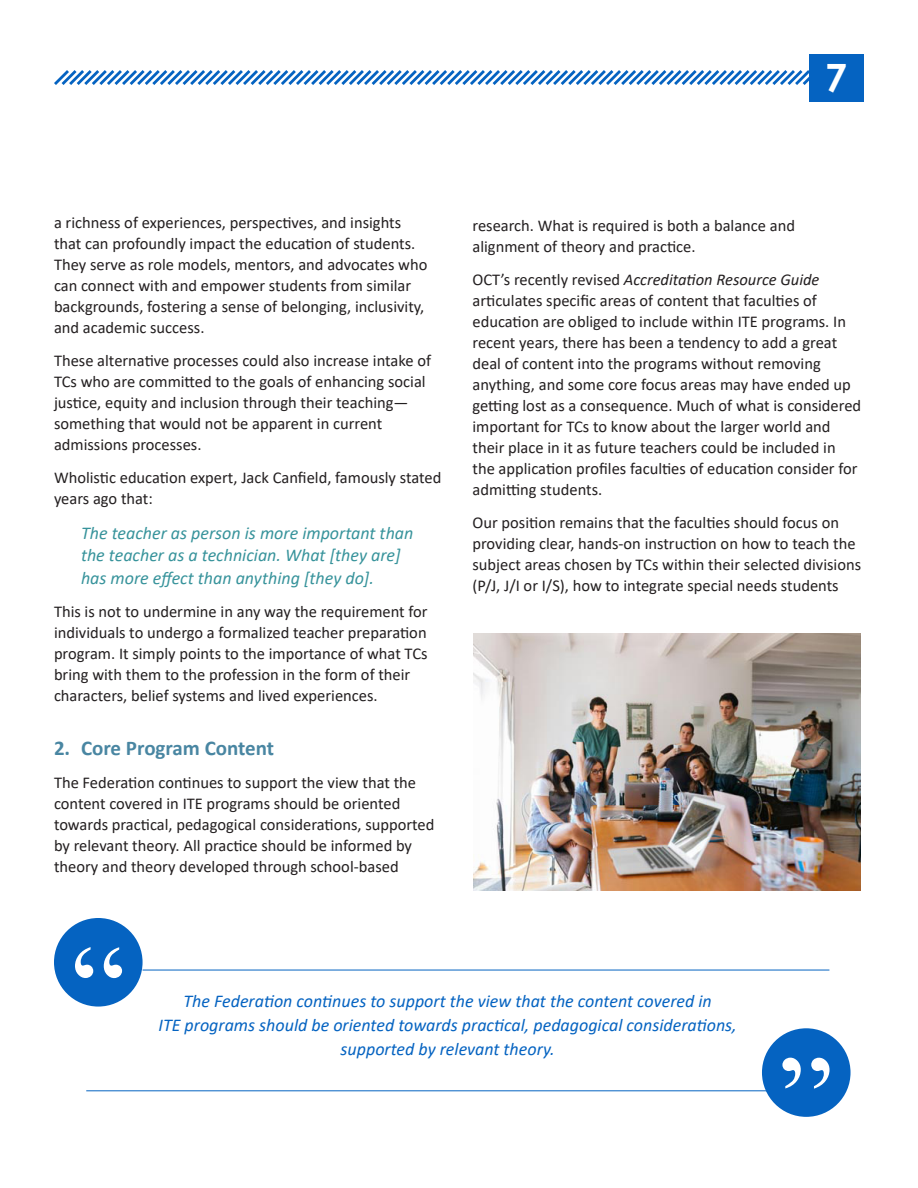
<style>
.page{position:relative;width:918px;height:1188px;background:#fff}
.page>*{position:absolute;margin:0;border:0;box-sizing:border-box;transform-origin:0 0}
.t1{font:123px "Times New Roman";color:#fff}
.t2{font:700 39px "Century Gothic";color:#fff}
.t3{font:700 21px "Calibri";color:#4986a2}
.t4{font:italic 18px/24px "Calibri";color:#0563c1;text-align:center}
.t5{font:italic 18px/22.5px "Calibri";color:#37939b}
.t6{font:16.5px/21px "Calibri";color:#231f20}
.s1{font-style:italic}
</style>
<div class="page">
<div style="left:54px;top:918px;width:89px;height:89px;background:#0563c1;border-radius:50%"></div>
<hr style="left:143px;top:970px;width:686px;height:1px;background:#0563c1">
<hr style="left:86px;top:1091px;width:700px;height:1px;background:#0563c1">
<div style="left:762px;top:1028px;width:89px;height:89px;background:#0563c1;border-radius:50%"></div>
<svg style="left:54px;top:70px;width:755px;height:15px"></svg>
<div style="left:809px;top:54px;width:55px;height:47px;background:#0563c1"></div>
<img style="left:474px;top:633px;width:386px;height:258px">
<p class="t2" style="left:825px;top:48px;width:23px">7</p>
<p class="t6" style="left:54px;top:212px;width:375px">a richness of experiences, perspectives, and insights that can profoundly impact the education of students.<br>They serve as role models, mentors, and advocates who can connect with and empower students from similar backgrounds, fostering a sense of belonging, inclusivity, and academic success.</p>
<p class="t6" style="left:54px;top:350px;width:379px">These alternative processes could also increase intake of TCs who are committed to the goals of enhancing social justice, equity and inclusion through their teaching— something that would not be apparent in current admissions processes.</p>
<p class="t6" style="left:54px;top:467px;width:389px">Wholistic education expert, Jack Canfield, famously stated years ago that:</p>
<p class="t5" style="left:81px;top:521px;width:334px">The teacher as person is more important than the teacher as a technician. What [they are] has more effect than anything [they do].</p>
<p class="t6" style="left:54px;top:600px;width:375px">This is not to undermine in any way the requirement for individuals to undergo a formalized teacher preparation program. It simply points to the importance of what TCs bring with them to the profession in the form of their characters, belief systems and lived experiences.</p>
<p class="t3" style="left:54px;top:733px;width:222px">2. Core Program Content</p>
<p class="t6" style="left:54px;top:771px;width:382px">The Federation continues to support the view that the content covered in ITE programs should be oriented towards practical, pedagogical considerations, supported by relevant theory. All practice should be informed by theory and theory developed through school-based</p>
<p class="t1" style="left:71px;top:902px;width:56px">“</p>
<p class="t6" style="left:472px;top:214px;width:324px">research. What is required is both a balance and alignment of theory and practice.</p>
<p class="t6" style="left:472px;top:268px;width:390px">OCT’s recently revised <span class="s1">Accreditation Resource Guide </span>articulates specific areas of content that faculties of education are obliged to include within ITE programs. In recent years, there has been a tendency to add a great deal of content into the programs without removing anything, and some core focus areas may have ended up getting lost as a consequence. Much of what is considered important for TCs to know about the larger world and their place in it as future teachers could be included in the application profiles faculties of education consider for admitting students.</p>
<p class="t6" style="left:472px;top:511px;width:390px">Our position remains that the faculties should focus on providing clear, hands-on instruction on how to teach the subject areas chosen by TCs within their selected divisions (P/J, J/I or I/S), how to integrate special needs students</p>
<p class="t4" style="left:158px;top:989px;width:580px">The Federation continues to support the view that the content covered in<br>ITE programs should be oriented towards practical, pedagogical considerations,</p>
<p class="t4" style="left:341px;top:1037px;width:216px">supported by relevant theory.</p>
<p class="t1" style="left:834px;top:1133px;width:56px;rotate:-180deg">“</p>
</div>
